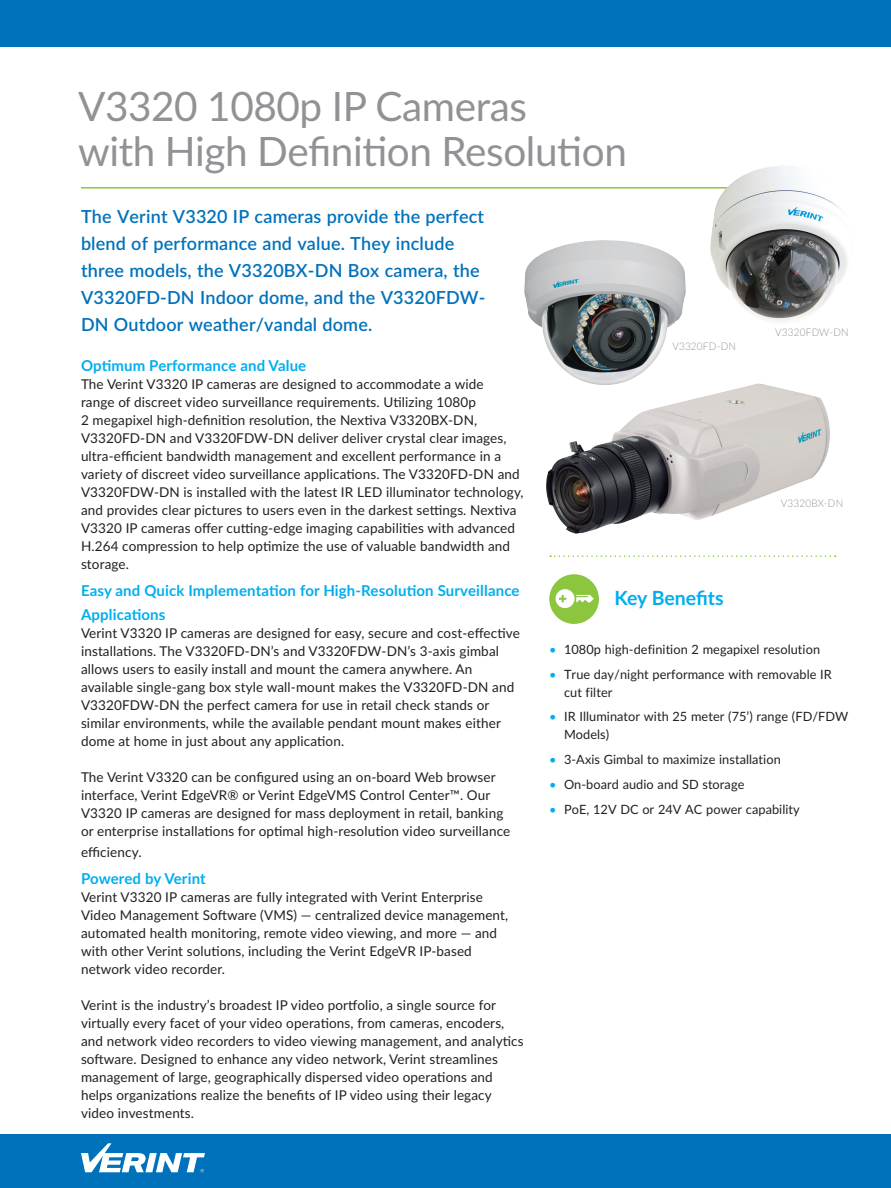
<style>
.page{position:relative;width:891px;height:1188px;background:#fff}
.page>*{position:absolute;margin:0;border:0;box-sizing:border-box;transform-origin:0 0}
.Header_1{font:40.5px "Lato";letter-spacing:-.01em;color:#919295}
.Sidebar_Header{font:700 19.5px "Lato";letter-spacing:-.005em;color:#00aeef}
.t1{font:600 18px/27px "Lato";letter-spacing:.01em;color:#0072bc}
.Body_Copy{font:700 15px/24px "Lato";letter-spacing:.01em;color:#00aeef}
.Body_Copy-2{font:13.5px/18px "Lato";letter-spacing:.01em;color:#231f20}
.t2{font:12.75px/18px "Lato";letter-spacing:.005em;color:#231f20}
.BodyCopy1{font:300 10.5px "Lato";letter-spacing:.02em;color:#939598;scale:.95 1}
.s1{color:#00aeef}
</style>
<div class="page">
<div style="left:0;top:0;width:891px;height:46px;background:#0072bc"></div>
<svg style="left:550px;top:555px;width:286px;height:2px"></svg>
<div style="left:0;top:1134px;width:891px;height:54px;background:#0072bc"></div>
<svg style="left:81px;top:1143px;width:124px;height:29px"></svg>
<div style="left:549px;top:574px;width:50px;height:50px;background:#8bc63e;border-radius:50%"></div>
<svg style="left:556px;top:589px;width:38px;height:19px"></svg>
<hr style="left:81px;top:187px;width:756px;height:2px;background:#8bc63e">
<img style="left:546px;top:383px;width:284px;height:151px">
<img style="left:524px;top:240px;width:163px;height:150px">
<img style="left:697px;top:166px;width:150px;height:156px">
<p class="Header_1" style="left:78px;top:77px;width:451px">V3320 1080p IP Cameras</p>
<p class="Header_1" style="left:78px;top:122px;width:550px">with High Definition Resolution</p>
<p class="t1" style="left:81px;top:202px;width:406px">The Verint V3320 IP cameras provide the perfect blend of performance and value. They include three models, the V3320BX-DN Box camera, the V3320FD-DN Indoor dome, and the V3320FDW-DN Outdoor weather/vandal dome.</p>
<p class="Body_Copy" style="left:81px;top:353px;width:227px">Optimum Performance and Value</p>
<p class="Body_Copy-2" style="left:81px;top:375px;width:444px">The Verint V3320 IP cameras are designed to accommodate a wide<br>range of discreet video surveillance requirements. Utilizing 1080p<br>2 megapixel high-definition resolution, the Nextiva V3320BX-DN, V3320FD-DN and V3320FDW-DN deliver deliver crystal clear images, ultra-efficient bandwidth management and excellent performance in a variety of discreet video surveillance applications. The V3320FD-DN and V3320FDW-DN is installed with the latest IR LED illuminator technology, and provides clear pictures to users even in the darkest settings. Nextiva V3320 IP cameras offer cutting-edge imaging capabilities with advanced H.264 compression to help optimize the use of valuable bandwidth and storage.</p>
<p class="Body_Copy" style="left:81px;top:578px;width:440px">Easy and Quick Implementation for High-Resolution Surveillance<br>Applications</p>
<p class="Body_Copy-2" style="left:81px;top:624px;width:440px">Verint V3320 IP cameras are designed for easy, secure and cost-effective installations. The V3320FD-DN’s and V3320FDW-DN’s 3-axis gimbal allows users to easily install and mount the camera anywhere. An available single-gang box style wall-mount makes the V3320FD-DN and V3320FDW-DN the perfect camera for use in retail check stands or similar environments, while the available pendant mount makes either dome at home in just about any application.</p>
<p class="Body_Copy-2" style="left:81px;top:768px;width:431px">The Verint V3320 can be configured using an on-board Web browser interface, Verint EdgeVR® or Verint EdgeVMS Control Center™. Our V3320 IP cameras are designed for mass deployment in retail, banking or enterprise installations for optimal high-resolution video surveillance</p>
<p class="Body_Copy-2" style="left:81px;top:843px;width:62px">efficiency.</p>
<p class="Body_Copy" style="left:81px;top:866px;width:126px">Powered by Verint</p>
<p class="Body_Copy-2" style="left:81px;top:888px;width:429px">Verint V3320 IP cameras are fully integrated with Verint Enterprise Video Management Software (VMS) — centralized device management, automated health monitoring, remote video viewing, and more — and with other Verint solutions, including the Verint EdgeVR IP-based network video recorder.</p>
<p class="Body_Copy-2" style="left:81px;top:996px;width:444px">Verint is the industry’s broadest IP video portfolio, a single source for virtually every facet of your video operations, from cameras, encoders, and network video recorders to video viewing management, and analytics software. Designed to enhance any video network, Verint streamlines management of large, geographically dispersed video operations and helps organizations realize the benefits of IP video using their legacy video investments.</p>
<p class="BodyCopy1" style="left:672px;top:339px;width:69px">V3320FD-DN</p>
<p class="BodyCopy1" style="left:775px;top:324px;width:79px">V3320FDW-DN</p>
<p class="Sidebar_Header" style="left:614px;top:583px;width:111px">Key Benefits</p>
<p class="BodyCopy1" style="left:781px;top:495px;width:67px">V3320BX-DN</p>
<p class="t2" style="left:549px;top:640px;width:272px"><span class="s1">•</span> 1080p high-definition 2 megapixel resolution</p>
<p class="t2" style="left:564px;top:665px;width:269px;text-indent:-15px"><span class="s1">•</span> True day/night performance with removable IR cut filter</p>
<p class="t2" style="left:564px;top:707px;width:286px;text-indent:-15px"><span class="s1">•</span> IR Illuminator with 25 meter (75’) range (FD/FDW<br>Models)</p>
<p class="t2" style="left:549px;top:750px;width:233px"><span class="s1">•</span> 3-Axis Gimbal to maximize installation</p>
<p class="t2" style="left:549px;top:775px;width:197px"><span class="s1">•</span> On-board audio and SD storage</p>
<p class="t2" style="left:549px;top:800px;width:252px"><span class="s1">•</span> PoE, 12V DC or 24V AC power capability</p>
</div>
